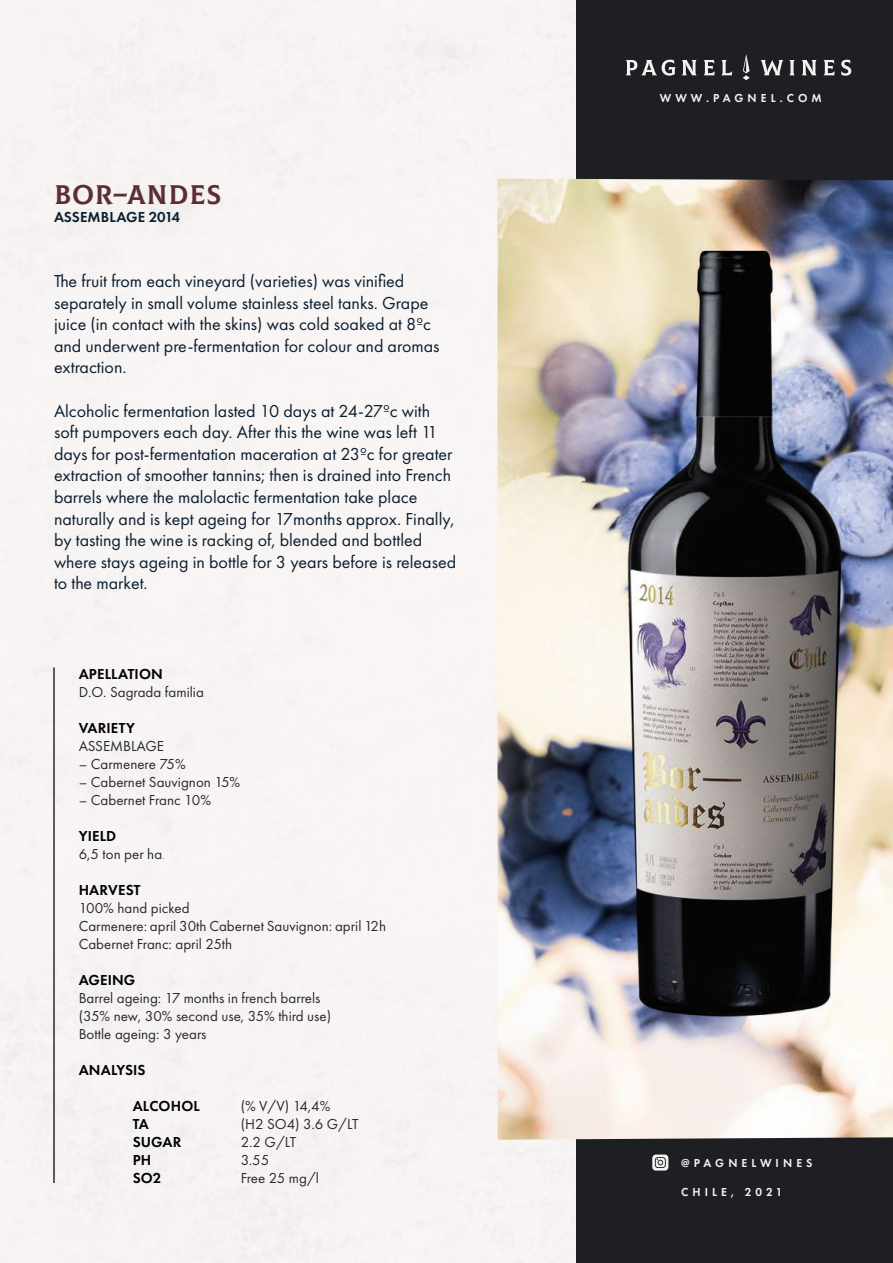
<style>
.page{position:relative;width:893px;height:1263px;background:#fff}
.page>*{position:absolute;margin:0;border:0;box-sizing:border-box;transform-origin:0 0}
.t1{font:27px "Colus";letter-spacing:.03em;color:#5d2e31}
.t2{font:18px/21.6px "Futura PT";color:#0a1f30}
.t3{font:15px/18px "Futura PT";color:#292929}
.t4{font:600 15px "Futura PT";letter-spacing:.01em;color:#000}
.t5{font:600 15px "Futura PT";letter-spacing:.005em;color:#0a1f30}
.t6{font:600 12px "Futura PT";letter-spacing:.35em;color:#f7f2f2}
.s1{font-weight:600;color:#000}
.s2{font-family:"Roboto";font-weight:100}
</style>
<div class="page">
<div style="left:0;top:0;width:577px;height:1263px;background:#f8f4f4"></div>
<div style="left:577px;top:0;width:316px;height:1263px;background:#1e1f22"></div>
<img style="left:497px;top:179px;width:396px;height:961px">
<img style="left:620px;top:244px;width:225px;height:775px">
<svg style="left:626px;top:60px;width:50px;height:16px"></svg>
<svg style="left:682px;top:60px;width:15px;height:15px"></svg>
<svg style="left:704px;top:60px;width:11px;height:16px"></svg>
<svg style="left:721px;top:60px;width:11px;height:16px"></svg>
<svg style="left:760px;top:60px;width:23px;height:15px"></svg>
<svg style="left:789px;top:60px;width:6px;height:15px"></svg>
<svg style="left:802px;top:60px;width:15px;height:15px"></svg>
<svg style="left:824px;top:60px;width:11px;height:16px"></svg>
<svg style="left:841px;top:60px;width:10px;height:16px"></svg>
<svg style="left:743px;top:54px;width:7px;height:26px"></svg>
<hr style="left:53px;top:667px;width:2px;height:516px;background:#292929">
<svg style="left:652px;top:1154px;width:16px;height:16px"></svg>
<h1 class="t1" style="left:54px;top:174px;width:169px">BOR–ANDES</h1>
<p class="t5" style="left:54px;top:207px;width:127px">ASSEMBLAGE 2014</p>
<p class="t2" style="left:54px;top:270px;width:387px">The fruit from each vineyard (varieties) was vinified separately in small volume stainless steel tanks. Grape juice (in contact with the skins) was cold soaked at 8ºc and underwent pre-fermentation for colour and aromas extraction.</p>
<p class="t2" style="left:54px;top:400px;width:404px">Alcoholic fermentation lasted 10 days at 24-27ºc with soft pumpovers each day. After this the wine was left 11 days for post-fermentation maceration at 23ºc for greater extraction of smoother tannins; then is drained into French barrels where the malolactic fermentation take place naturally and is kept ageing for 17months approx. Finally, by tasting the wine is racking of, blended and bottled where stays ageing in bottle for 3 years before is released to the market.</p>
<p class="t4" style="left:79px;top:664px;width:86px">APELLATION</p>
<p class="t3" style="left:79px;top:683px;width:127px">D.O. Sagrada familia</p>
<p class="t4" style="left:79px;top:718px;width:58px">VARIETY</p>
<p class="t3" style="left:79px;top:737px;width:87px">ASSEMBLAGE</p>
<p class="t3" style="left:79px;top:755px;width:109px">– Carmenere 75%</p>
<p class="t3" style="left:79px;top:773px;width:163px">– Cabernet Sauvignon 15%</p>
<p class="t3" style="left:79px;top:791px;width:134px">– Cabernet Franc 10%</p>
<p class="t3" style="left:79px;top:827px;width:88px"><span class="s1">YIELD<br></span>6,5 ton per ha<span class="s2">.</span></p>
<p class="t4" style="left:79px;top:880px;width:63px">HARVEST</p>
<p class="t3" style="left:79px;top:899px;width:309px">100% hand picked<br>Carmenere: april 30th Cabernet Sauvignon: april 12h<br>Cabernet Franc: april 25th</p>
<p class="t4" style="left:79px;top:970px;width:58px">AGEING</p>
<p class="t3" style="left:79px;top:989px;width:254px">Barrel ageing: 17 months in french barrels (35% new, 30% second use, 35% third use)<br>Bottle ageing: 3 years</p>
<p class="t4" style="left:79px;top:1060px;width:68px">ANALYSIS</p>
<p class="t4" style="left:133px;top:1096px;width:69px">ALCOHOL</p>
<p class="t3" style="left:241px;top:1097px;width:91px">(% V/V) 14,4%</p>
<p class="t4" style="left:133px;top:1114px;width:18px">TA</p>
<p class="t3" style="left:241px;top:1115px;width:119px">(H2 SO4) 3.6 G/LT</p>
<p class="t4" style="left:133px;top:1132px;width:50px">SUGAR</p>
<p class="t3" style="left:241px;top:1133px;width:57px">2.2 G/LT</p>
<p class="t4" style="left:133px;top:1150px;width:20px">PH</p>
<p class="t3" style="left:241px;top:1151px;width:30px">3.55</p>
<p class="t4" style="left:133px;top:1168px;width:30px">SO2</p>
<p class="t3" style="left:241px;top:1169px;width:80px">Free 25 mg/l</p>
<p class="t6" style="left:660px;top:90px;width:164px">WWW.PAGNEL.COM</p>
<p class="t6" style="left:681px;top:1155px;width:133px">@PAGNELWINES</p>
<p class="t6" style="left:681px;top:1184px;width:103px">CHILE, 2021</p>
</div>
